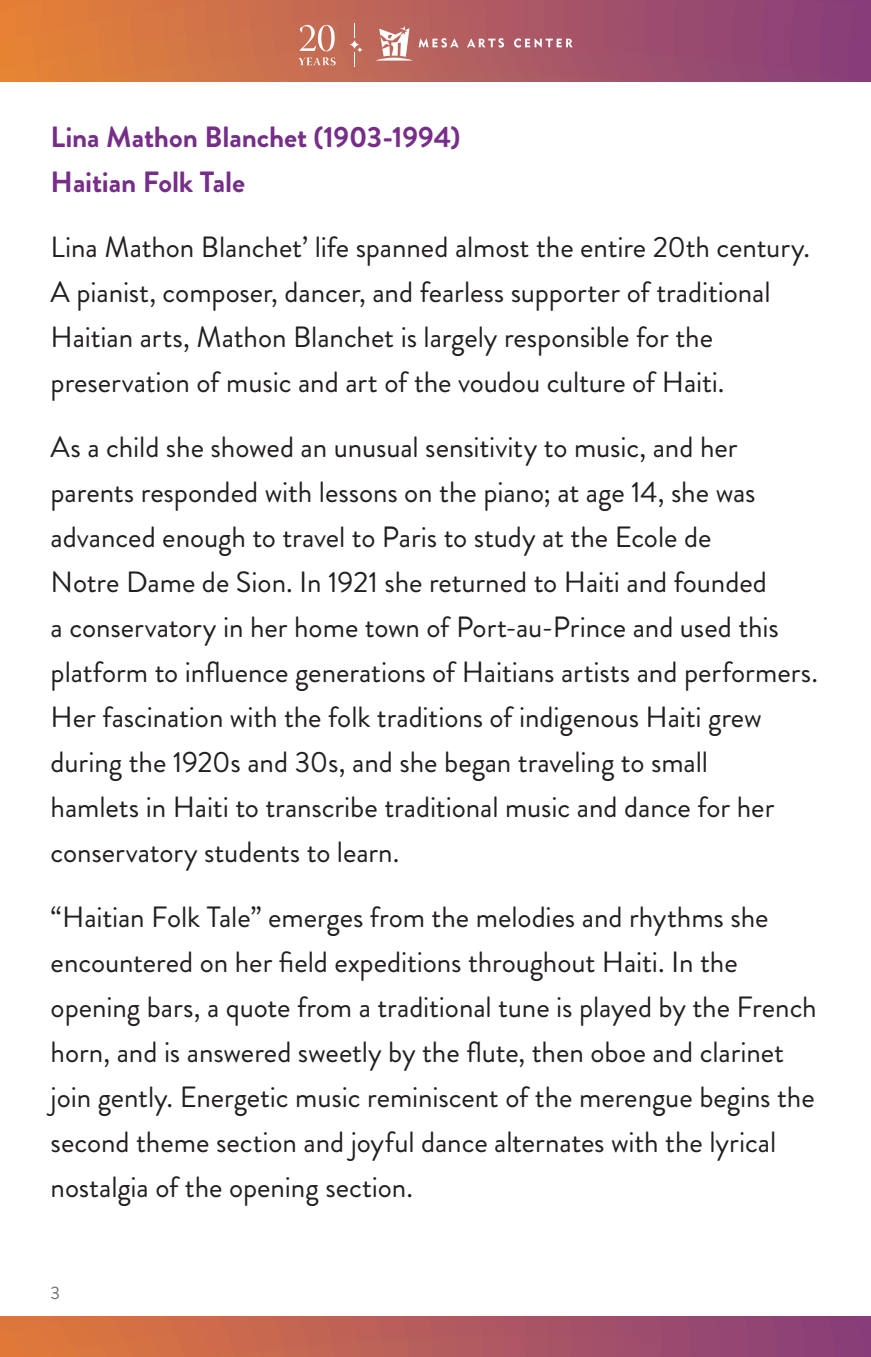
<style>
.page{position:relative;width:871px;height:1357px;background:#fff}
.page>*{position:absolute;margin:0;border:0;box-sizing:border-box;transform-origin:0 0}
.Body_Copy_Brandon{font:29.25px/45px "Brandon Grotesque";letter-spacing:-.005em;color:#231f20}
.Body_Copy_Brandon-2{font:700 29.25px/45px "Brandon Grotesque";letter-spacing:-.005em;color:#762e88}
.t1{font:18px "Brandon Grotesque";color:#6c6d70}
</style>
<div class="page">
<div style="left:0;top:0;width:871px;height:81px;background:linear-gradient(to right,#e88537,#853c7e)"></div>
<div style="left:0;top:1316px;width:871px;height:41px;background:linear-gradient(to right,#e37a3a,#873d7d)"></div>
<svg style="left:298px;top:57px;width:37px;height:8px"></svg>
<svg style="left:300px;top:25px;width:35px;height:26px"></svg>
<svg style="left:354px;top:23px;width:1px;height:15px"></svg>
<svg style="left:349px;top:40px;width:11px;height:9px"></svg>
<svg style="left:354px;top:47px;width:9px;height:20px"></svg>
<svg style="left:376px;top:26px;width:197px;height:35px;background:#bc7478"></svg>
<p class="Body_Copy_Brandon-2" style="left:51px;top:114px;width:411px">Lina Mathon Blanchet (1903-1994)<br>Haitian Folk Tale</p>
<p class="Body_Copy_Brandon" style="left:51px;top:225px;width:761px">Lina Mathon Blanchet’ life spanned almost the entire 20th century.<br>A pianist, composer, dancer, and fearless supporter of traditional Haitian arts, Mathon Blanchet is largely responsible for the preservation of music and art of the voudou culture of Haiti.</p>
<p class="Body_Copy_Brandon" style="left:51px;top:425px;width:769px">As a child she showed an unusual sensitivity to music, and her parents responded with lessons on the piano; at age 14, she was advanced enough to travel to Paris to study at the Ecole de<br>Notre Dame de Sion. In 1921 she returned to Haiti and founded<br>a conservatory in her home town of Port-au-Prince and used this platform to influence generations of Haitians artists and performers.<br>Her fascination with the folk traditions of indigenous Haiti grew during the 1920s and 30s, and she began traveling to small<br>hamlets in Haiti to transcribe traditional music and dance for her conservatory students to learn.</p>
<p class="Body_Copy_Brandon" style="left:51px;top:895px;width:767px">“Haitian Folk Tale” emerges from the melodies and rhythms she encountered on her field expeditions throughout Haiti. In the opening bars, a quote from a traditional tune is played by the French horn, and is answered sweetly by the flute, then oboe and clarinet join gently. Energetic music reminiscent of the merengue begins the second theme section and joyful dance alternates with the lyrical nostalgia of the opening section.</p>
<p class="t1" style="left:51px;top:1280px;width:11px">3</p>
</div>
